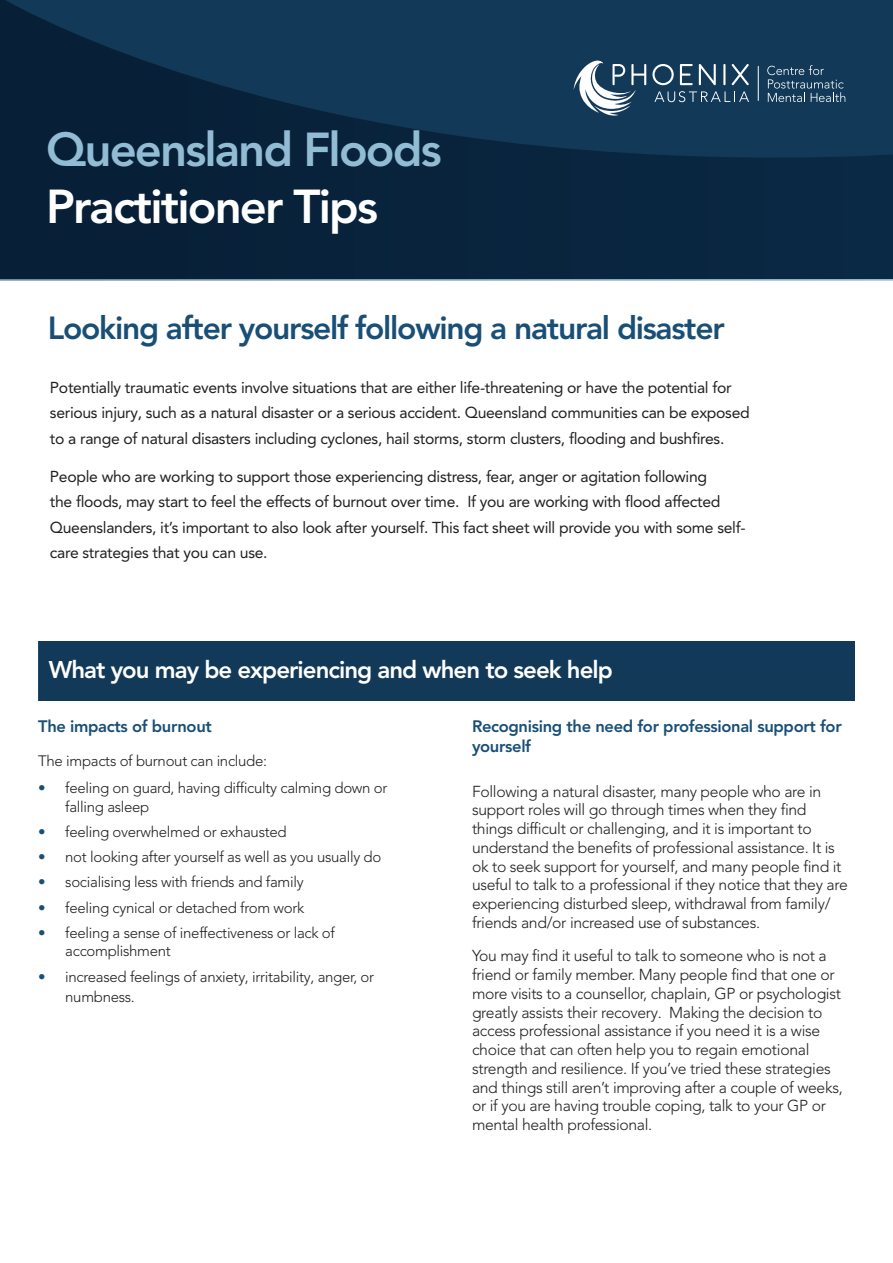
<style>
.page{position:relative;width:893px;height:1263px;background:#fff}
.page>*{position:absolute;margin:0;border:0;box-sizing:border-box;transform-origin:0 0}
.quote{font:800 47.25px "Avenir LT Pro";letter-spacing:-.04em;color:#91bcd3}
.quote-2{font:800 47.25px "Avenir LT Pro";letter-spacing:-.04em;color:#fff}
.quote-3{font:800 31.8px "Avenir LT Pro";letter-spacing:-.04em;color:#194f76}
.quote-4{font:800 24px "Avenir LT Pro";letter-spacing:-.04em;color:#fff}
.Paragraph_Style_1{font:800 16.5px/20.1px "Avenir LT Pro";letter-spacing:-.02em;color:#194f76}
.sub{font:800 16.5px "Avenir LT Pro";letter-spacing:-.02em;color:#194f76}
.Paragraph_Style_1-2{font:300 15.75px/18.8px "Avenir LT Pro";letter-spacing:-.02em;color:#231f20}
.Paragraph_Style_1-3{font:15.75px/25.5px "Avenir LT Pro";letter-spacing:-.02em;color:#231f20}
.sub-2{font:300 15px/18.8px "Avenir LT Pro";letter-spacing:-.02em;color:#231f20}
.s1{font-weight:800;color:#194f76}
</style>
<div class="page">
<svg style="left:0;top:0;width:893px;height:281px;background:#0d2c47"></svg>
<div style="left:39px;top:641px;width:816px;height:60px;background:#123a58"></div>
<svg style="left:767px;top:65px;width:78px;height:37px;background:#33556f"></svg>
<svg style="left:574px;top:61px;width:72px;height:55px"></svg>
<svg style="left:652px;top:64px;width:22px;height:21px"></svg>
<svg style="left:680px;top:64px;width:13px;height:21px"></svg>
<svg style="left:699px;top:64px;width:17px;height:21px"></svg>
<hr style="left:723px;top:64px;width:2px;height:21px;background:#fff">
<svg style="left:732px;top:64px;width:17px;height:21px"></svg>
<hr style="left:758px;top:66px;width:1px;height:35px;background:#fff">
<svg style="left:654px;top:91px;width:95px;height:11px"></svg>
<p class="quote" style="left:46px;top:122px;width:397px">Queensland Floods</p>
<p class="quote-2" style="left:46px;top:179px;width:333px">Practitioner Tips</p>
<p class="quote-3" style="left:48px;top:309px;width:678px">Looking after yourself following a natural disaster</p>
<p class="Paragraph_Style_1-3" style="left:50px;top:374px;width:701px">Potentially traumatic events involve situations that are either life-threatening or have the potential for serious injury, such as a natural disaster or a serious accident. Queensland communities can be exposed to a range of natural disasters including cyclones, hail storms, storm clusters, flooding and bushfires.</p>
<p class="Paragraph_Style_1-3" style="left:50px;top:463px;width:697px">People who are working to support those experiencing distress, fear, anger or agitation following<br>the floods, may start to feel the effects of burnout over time. If you are working with flood affected Queenslanders, it’s important to also look after yourself. This fact sheet will provide you with some self&shy;care strategies that you can use.</p>
<p class="quote-4" style="left:49px;top:656px;width:566px">What you may be experiencing and when to seek help</p>
<p class="sub" style="left:38px;top:717px;width:175px">The impacts of burnout</p>
<p class="sub-2" style="left:38px;top:751px;width:230px">The impacts of burnout can include:</p>
<p class="sub-2" style="left:65px;top:779px;width:324px;text-indent:-27px"><span class="s1">•</span> feeling on guard, having difficulty calming down or falling asleep</p>
<p class="sub-2" style="left:38px;top:822px;width:250px"><span class="s1">•</span> feeling overwhelmed or exhausted</p>
<p class="sub-2" style="left:38px;top:848px;width:345px"><span class="s1">•</span> not looking after yourself as well as you usually do</p>
<p class="sub-2" style="left:38px;top:873px;width:267px"><span class="s1">•</span> socialising less with friends and family</p>
<p class="sub-2" style="left:38px;top:898px;width:268px"><span class="s1">•</span> feeling cynical or detached from work</p>
<p class="sub-2" style="left:65px;top:923px;width:271px;text-indent:-27px"><span class="s1">•</span> feeling a sense of ineffectiveness or lack of accomplishment</p>
<p class="sub-2" style="left:65px;top:966px;width:310px;line-height:20.1px;text-indent:-27px"><span class="s1">•</span> increased feelings of anxiety, irritability, anger, or numbness.</p>
<p class="Paragraph_Style_1" style="left:472px;top:716px;width:371px">Recognising the need for professional support for yourself</p>
<p class="Paragraph_Style_1-2" style="left:472px;top:782px;width:377px">Following a natural disaster, many people who are in support roles will go through times when they find things difficult or challenging, and it is important to understand the benefits of professional assistance. It is ok to seek support for yourself, and many people find it useful to talk to a professional if they notice that they are experiencing disturbed sleep, withdrawal from family/ friends and/or increased use of substances.</p>
<p class="Paragraph_Style_1-2" style="left:472px;top:947px;width:372px">You may find it useful to talk to someone who is not a friend or family member. Many people find that one or more visits to a counsellor, chaplain, GP or psychologist greatly assists their recovery. Making the decision to access professional assistance if you need it is a wise choice that can often help you to regain emotional strength and resilience. If you’ve tried these strategies and things still aren’t improving after a couple of weeks, or if you are having trouble coping, talk to your GP or mental health professional.</p>
</div>
